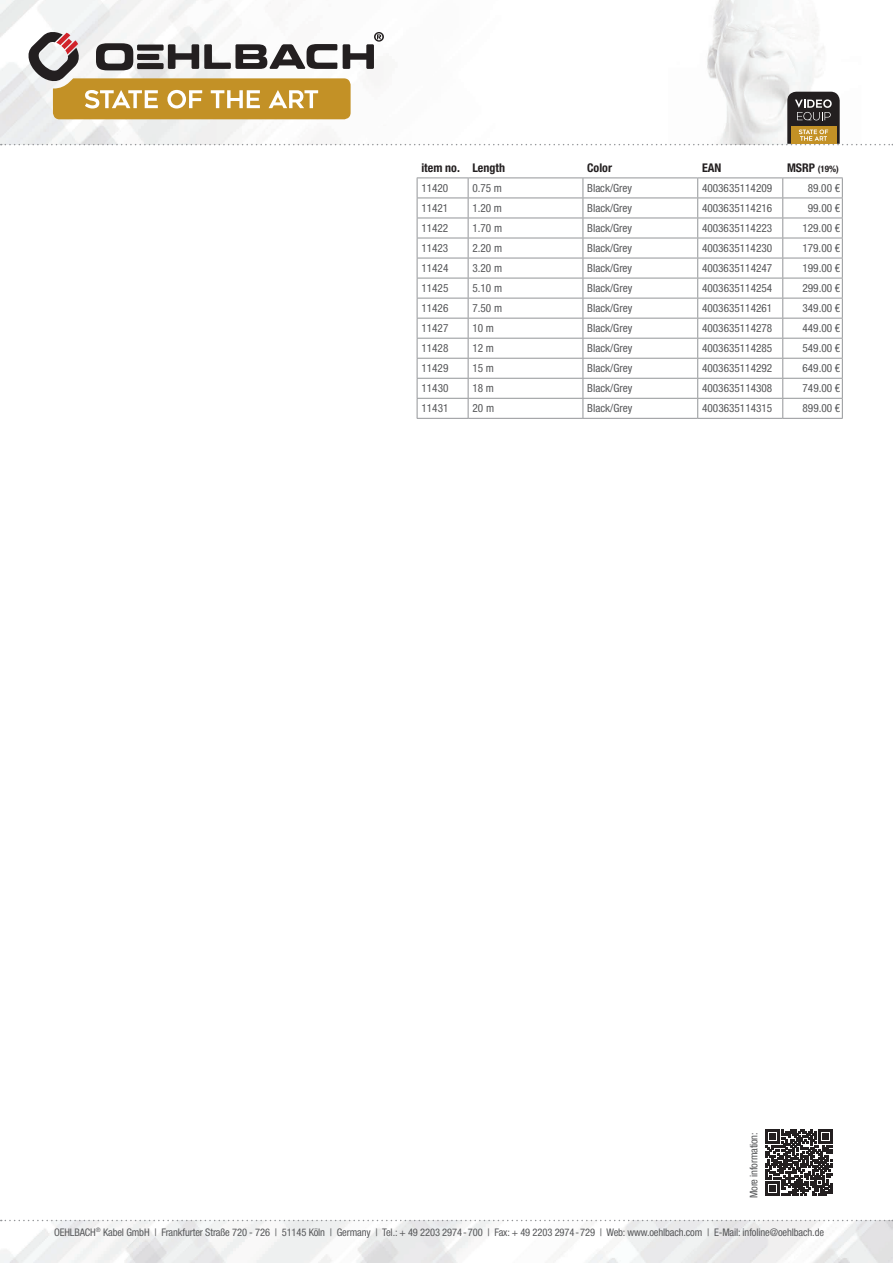
<style>
.page{position:relative;width:893px;height:1263px;background:#fff}
.page>*{position:absolute;margin:0;border:0;box-sizing:border-box;transform-origin:0 0}
.t1{font:700 condensed 12px "Helvetica Neue LTW1 G";color:#231f20}
.t2{font:condensed 11.25px "Helvetica Neue LTW1 G";color:#57585a}
.t3{font:condensed 10.5px "Helvetica Neue LTW1 G";letter-spacing:-.01em;color:#57585a}
.t4{font:700 condensed 9px "Helvetica Neue LTW1 G";color:#231f20}
.s1{font-size:12px}
</style>
<div class="page">
<img style="left:0;top:1220px;width:893px;height:43px">
<img style="left:0;top:0;width:818px;height:145px">
<svg style="left:1px;top:1220px;width:892px;height:1px"></svg>
<svg style="left:417px;top:177px;width:426px;height:241px"></svg>
<hr style="left:417px;top:418px;width:51px;height:1px;background:#939598">
<hr style="left:468px;top:418px;width:115px;height:1px;background:#939598">
<hr style="left:583px;top:418px;width:115px;height:1px;background:#939598">
<hr style="left:698px;top:418px;width:85px;height:1px;background:#939598">
<hr style="left:783px;top:418px;width:60px;height:1px;background:#939598">
<hr style="left:417px;top:178px;width:51px;height:1px;background:#939598">
<hr style="left:468px;top:178px;width:115px;height:1px;background:#939598">
<hr style="left:583px;top:178px;width:115px;height:1px;background:#939598">
<hr style="left:698px;top:178px;width:85px;height:1px;background:#939598">
<hr style="left:783px;top:178px;width:60px;height:1px;background:#939598">
<svg style="left:766px;top:1129px;width:66px;height:67px"></svg>
<svg style="left:1px;top:31px;width:892px;height:114px"></svg>
<p class="t1" style="left:421px;top:160px;width:85px">item no. Length</p>
<p class="t1" style="left:587px;top:160px;width:26px">Color</p>
<p class="t1" style="left:702px;top:160px;width:21px">EAN</p>
<p class="t4" style="left:787px;top:163px;width:53px"><span class="s1">MSRP</span> (19%)</p>
<p class="t2" style="left:421px;top:181px;width:28px">11420</p>
<p class="t2" style="left:472px;top:181px;width:31px">0.75 m</p>
<p class="t2" style="left:587px;top:181px;width:46px">Black/Grey</p>
<p class="t2" style="left:702px;top:181px;width:72px">4003635114209</p>
<p class="t2" style="left:808px;top:181px;width:34px">89.00 €</p>
<p class="t2" style="left:421px;top:201px;width:28px">11421</p>
<p class="t2" style="left:472px;top:201px;width:31px">1.20 m</p>
<p class="t2" style="left:587px;top:201px;width:46px">Black/Grey</p>
<p class="t2" style="left:702px;top:201px;width:72px">4003635114216</p>
<p class="t2" style="left:808px;top:201px;width:34px">99.00 €</p>
<p class="t2" style="left:421px;top:221px;width:28px">11422</p>
<p class="t2" style="left:472px;top:221px;width:31px">1.70 m</p>
<p class="t2" style="left:587px;top:221px;width:46px">Black/Grey</p>
<p class="t2" style="left:702px;top:221px;width:72px">4003635114223</p>
<p class="t2" style="left:802px;top:221px;width:39px">129.00 €</p>
<p class="t2" style="left:421px;top:241px;width:28px">11423</p>
<p class="t2" style="left:472px;top:241px;width:31px">2.20 m</p>
<p class="t2" style="left:587px;top:241px;width:46px">Black/Grey</p>
<p class="t2" style="left:702px;top:241px;width:72px">4003635114230</p>
<p class="t2" style="left:802px;top:241px;width:39px">179.00 €</p>
<p class="t2" style="left:421px;top:261px;width:28px">11424</p>
<p class="t2" style="left:472px;top:261px;width:31px">3.20 m</p>
<p class="t2" style="left:587px;top:261px;width:46px">Black/Grey</p>
<p class="t2" style="left:702px;top:261px;width:72px">4003635114247</p>
<p class="t2" style="left:802px;top:261px;width:39px">199.00 €</p>
<p class="t2" style="left:421px;top:281px;width:28px">11425</p>
<p class="t2" style="left:472px;top:281px;width:31px">5.10 m</p>
<p class="t2" style="left:587px;top:281px;width:46px">Black/Grey</p>
<p class="t2" style="left:702px;top:281px;width:72px">4003635114254</p>
<p class="t2" style="left:802px;top:281px;width:39px">299.00 €</p>
<p class="t2" style="left:421px;top:302px;width:28px">11426</p>
<p class="t2" style="left:472px;top:302px;width:31px">7.50 m</p>
<p class="t2" style="left:587px;top:302px;width:46px">Black/Grey</p>
<p class="t2" style="left:702px;top:302px;width:72px">4003635114261</p>
<p class="t2" style="left:802px;top:302px;width:39px">349.00 €</p>
<p class="t2" style="left:421px;top:322px;width:28px">11427</p>
<p class="t2" style="left:472px;top:322px;width:23px">10 m</p>
<p class="t2" style="left:587px;top:322px;width:46px">Black/Grey</p>
<p class="t2" style="left:702px;top:322px;width:72px">4003635114278</p>
<p class="t2" style="left:802px;top:322px;width:39px">449.00 €</p>
<p class="t2" style="left:421px;top:342px;width:28px">11428</p>
<p class="t2" style="left:472px;top:342px;width:23px">12 m</p>
<p class="t2" style="left:587px;top:342px;width:46px">Black/Grey</p>
<p class="t2" style="left:702px;top:342px;width:72px">4003635114285</p>
<p class="t2" style="left:802px;top:342px;width:39px">549.00 €</p>
<p class="t2" style="left:421px;top:362px;width:28px">11429</p>
<p class="t2" style="left:472px;top:362px;width:23px">15 m</p>
<p class="t2" style="left:587px;top:362px;width:46px">Black/Grey</p>
<p class="t2" style="left:702px;top:362px;width:72px">4003635114292</p>
<p class="t2" style="left:802px;top:362px;width:39px">649.00 €</p>
<p class="t2" style="left:421px;top:382px;width:28px">11430</p>
<p class="t2" style="left:472px;top:382px;width:23px">18 m</p>
<p class="t2" style="left:587px;top:382px;width:46px">Black/Grey</p>
<p class="t2" style="left:702px;top:382px;width:72px">4003635114308</p>
<p class="t2" style="left:802px;top:382px;width:39px">749.00 €</p>
<p class="t2" style="left:421px;top:402px;width:28px">11431</p>
<p class="t2" style="left:472px;top:402px;width:23px">20 m</p>
<p class="t2" style="left:587px;top:402px;width:46px">Black/Grey</p>
<p class="t2" style="left:702px;top:402px;width:72px">4003635114315</p>
<p class="t2" style="left:802px;top:402px;width:39px">899.00 €</p>
<p class="t3" style="left:747px;top:1198px;width:67px;rotate:-90deg">More information:</p>
<p class="t3" style="left:54px;top:1226px;width:771px">OEHLBACH<sup>®</sup> Kabel GmbH | Frankfurter Straße 720 - 726 | 51145 Köln | Germany | Tel.: + 49 2203 2974-700 | Fax: + 49 2203 2974-729 | Web: www.oehlbach.com | E-Mail: infoline@oehlbach.de</p>
</div>
